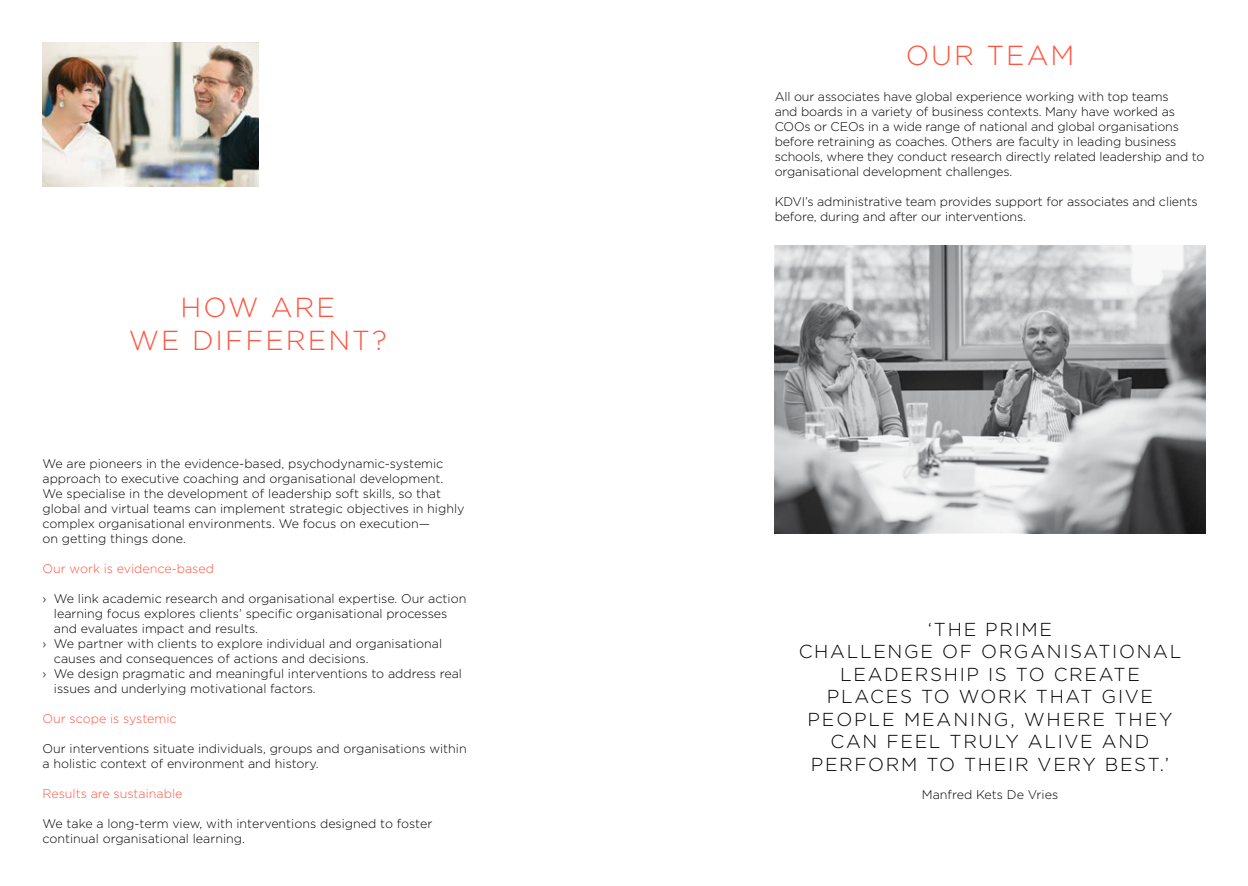
<style>
.page{position:relative;width:1248px;height:886px;background:#fff}
.page>*{position:absolute;margin:0;border:0;box-sizing:border-box;transform-origin:0 0}
.t1{font:300 27.5px/33px "Gotham HTF";letter-spacing:.075em;color:#ff543f;text-align:center}
.t2{font:300 18.75px/22.5px "Gotham HTF";letter-spacing:.09em;color:#000;text-align:center}
.t3{font:300 12.5px/15px "Gotham HTF";color:#000}
.t4{font:300 12.5px "Gotham HTF";color:#ff543f}
</style>
<div class="page">
<svg style="left:774px;top:246px;width:431px;height:287px;background:#a9aaac"></svg>
<img style="left:43px;top:43px;width:215px;height:143px">
<h1 class="t1" style="left:129px;top:290px;width:259px">HOW ARE<br>WE DIFFERENT?</h1>
<p class="t3" style="left:43px;top:456px;width:423px">We are pioneers in the evidence-based, psychodynamic-systemic approach to executive coaching and organisational development.<br>We specialise in the development of leadership soft skills, so that global and virtual teams can implement strategic objectives in highly complex organisational environments. We focus on execution—<br>on getting things done.</p>
<p class="t4" style="left:43px;top:562px;width:173px">Our work is evidence-based</p>
<p class="t3" style="left:43px;top:591px;width:425px">› We link academic research and organisational expertise. Our action</p>
<p class="t3" style="left:54px;top:606px;width:395px">learning focus explores clients’ specific organisational processes</p>
<p class="t3" style="left:54px;top:621px;width:206px">and evaluates impact and results.</p>
<p class="t3" style="left:43px;top:636px;width:401px">› We partner with clients to explore individual and organisational</p>
<p class="t3" style="left:54px;top:651px;width:316px">causes and consequences of actions and decisions.</p>
<p class="t3" style="left:43px;top:666px;width:421px">› We design pragmatic and meaningful interventions to address real</p>
<p class="t3" style="left:54px;top:681px;width:263px">issues and underlying motivational factors.</p>
<p class="t4" style="left:43px;top:712px;width:136px">Our scope is systemic</p>
<p class="t3" style="left:43px;top:741px;width:425px">Our interventions situate individuals, groups and organisations within a holistic context of environment and history.</p>
<p class="t4" style="left:43px;top:787px;width:141px">Results are sustainable</p>
<p class="t3" style="left:43px;top:816px;width:391px">We take a long-term view, with interventions designed to foster continual organisational learning.</p>
<h1 class="t1" style="left:905px;top:39px;width:170px">OUR TEAM</h1>
<p class="t3" style="left:774px;top:89px;width:431px">All our associates have global experience working with top teams<br>and boards in a variety of business contexts. Many have worked as COOs or CEOs in a wide range of national and global organisations before retraining as coaches. Others are faculty in leading business schools, where they conduct research directly related leadership and to organisational development challenges.</p>
<p class="t3" style="left:774px;top:194px;width:424px">KDVI’s administrative team provides support for associates and clients before, during and after our interventions.</p>
<h2 class="t2" style="left:798px;top:618px;width:384px">‘THE PRIME<br>CHALLENGE OF ORGANISATIONAL<br>LEADERSHIP IS TO CREATE<br>PLACES TO WORK THAT GIVE<br>PEOPLE MEANING, WHERE THEY<br>CAN FEEL TRULY ALIVE AND<br>PERFORM TO THEIR VERY BEST.’</h2>
<p class="t3" style="left:921px;top:787px;width:138px">Manfred Kets De Vries</p>
</div>
